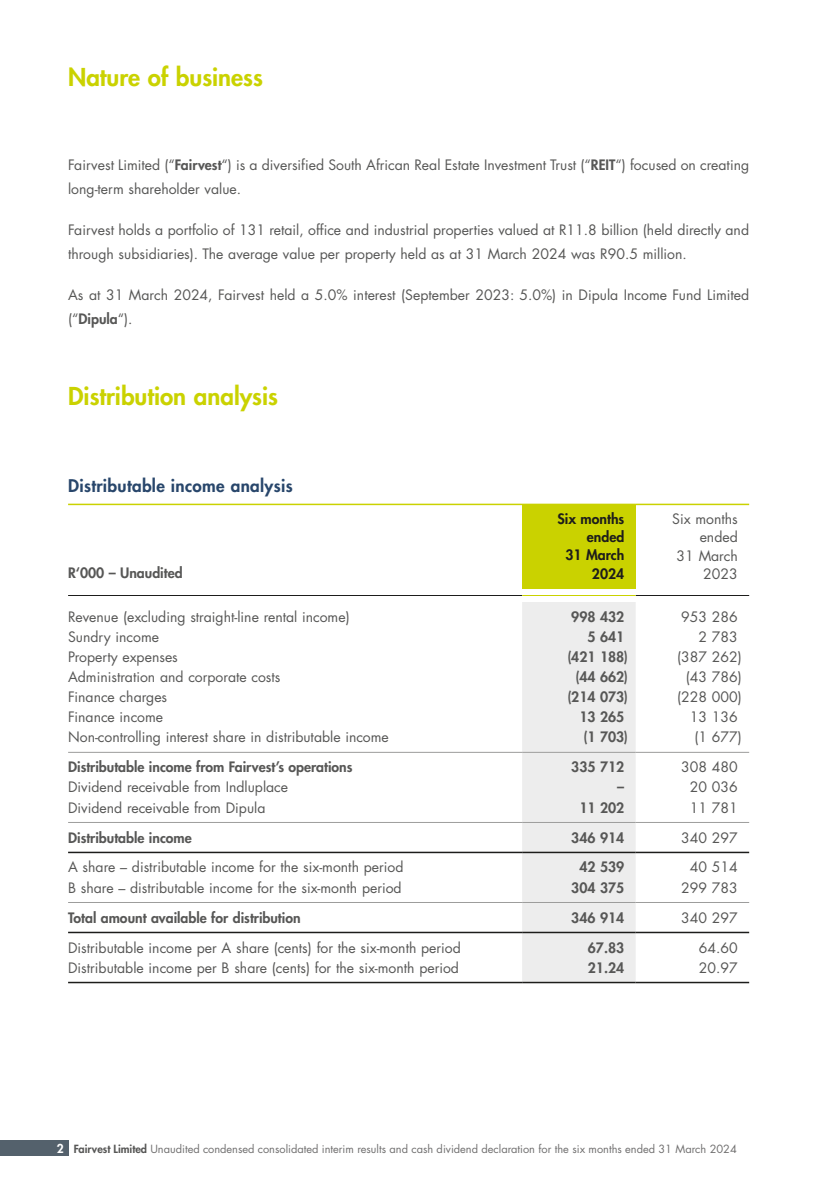
<style>
.page{position:relative;width:840px;height:1191px;background:#fff}
.page>*{position:absolute;margin:0;border:0;box-sizing:border-box;transform-origin:0 0}
.t1{font:800 24px "Futura LT Pro";color:#cad200}
.t2{font:800 17px "Futura LT Pro";letter-spacing:.02em;color:#28466b}
.t3{font:14px/24px "Futura LT Pro";color:#575756}
.t4{font:800 14px "Futura LT Pro";color:#575756}
.t5{font:800 14px/18px "Futura LT Pro";color:#1d1d1b;text-align:right}
.t6{font:11px "Futura LT Pro";color:#706f6f}
.s1{font-weight:800}
.s2{font-weight:800;font-size:12px;color:#fff}
.s3{font-weight:800;color:#575756}
</style>
<div class="page">
<div style="left:522px;top:504px;width:113px;height:84px;background:#cad200"></div>
<div style="left:522px;top:602px;width:113px;height:379px;background:#ededed"></div>
<hr style="left:68px;top:851px;width:454px;height:2px;background:#1d1d1b">
<hr style="left:522px;top:851px;width:113px;height:2px;background:#1d1d1b">
<hr style="left:635px;top:851px;width:113px;height:2px;background:#1d1d1b">
<hr style="left:68px;top:931px;width:454px;height:2px;background:#1d1d1b">
<hr style="left:522px;top:931px;width:113px;height:2px;background:#1d1d1b">
<hr style="left:635px;top:931px;width:113px;height:2px;background:#1d1d1b">
<hr style="left:68px;top:503px;width:454px;height:2px;background:#cad200">
<hr style="left:635px;top:503px;width:113px;height:2px;background:#cad200">
<hr style="left:68px;top:595px;width:454px;height:1px;background:#1d1d1b">
<hr style="left:635px;top:595px;width:113px;height:1px;background:#1d1d1b">
<hr style="left:522px;top:595px;width:113px;height:1px;background:#cad200">
<hr style="left:522px;top:503px;width:113px;height:2px;background:#cad200">
<hr style="left:68px;top:752px;width:454px;height:1px;background:#9d9d9c">
<hr style="left:522px;top:752px;width:113px;height:1px;background:#9d9d9c">
<hr style="left:635px;top:752px;width:113px;height:1px;background:#9d9d9c">
<hr style="left:68px;top:822px;width:454px;height:1px;background:#9d9d9c">
<hr style="left:522px;top:822px;width:113px;height:1px;background:#9d9d9c">
<hr style="left:635px;top:822px;width:113px;height:1px;background:#9d9d9c">
<hr style="left:68px;top:902px;width:454px;height:1px;background:#9d9d9c">
<hr style="left:522px;top:902px;width:113px;height:1px;background:#9d9d9c">
<hr style="left:635px;top:902px;width:113px;height:1px;background:#9d9d9c">
<hr style="left:68px;top:981px;width:454px;height:2px;background:#1d1d1b">
<hr style="left:522px;top:981px;width:113px;height:2px;background:#1d1d1b">
<hr style="left:635px;top:981px;width:113px;height:2px;background:#1d1d1b">
<div style="left:0;top:1140px;width:68px;height:16px;background:#54616c"></div>
<h1 class="t1" style="left:68px;top:59px;width:196px">Nature of business</h1>
<p class="t3" style="left:68px;top:153px;width:682px">Fairvest Limited (“<span class="s1">Fairvest</span>“) is a diversified South African Real Estate Investment Trust (“<span class="s1">REIT</span>“) focused on creating long-term shareholder value.</p>
<p class="t3" style="left:68px;top:218px;width:682px">Fairvest holds a portfolio of 131 retail, office and industrial properties valued at R11.8 billion (held directly and through subsidiaries). The average value per property held as at 31 March 2024 was R90.5 million.</p>
<p class="t3" style="left:68px;top:283px;width:682px">As at 31 March 2024, Fairvest held a 5.0% interest (September 2023: 5.0%) in Dipula Income Fund Limited (“<span class="s1">Dipula</span>“).</p>
<h1 class="t1" style="left:68px;top:378px;width:211px">Distribution analysis</h1>
<p class="t2" style="left:68px;top:473px;width:226px">Distributable income analysis</p>
<p class="t4" style="left:68px;top:562px;width:116px">R‘000 – Unaudited</p>
<p class="t5" style="left:557px;top:510px;width:68px">Six months ended<br>31 March<br>2024</p>
<p class="t3" style="left:671px;top:510px;width:67px;line-height:18px;text-align:right">Six months ended<br>31 March<br>2023</p>
<p class="t3" style="left:68px;top:605px;width:283px">Revenue (excluding straight-line rental income)</p>
<p class="t4" style="left:571px;top:606px;width:55px">998 432</p>
<p class="t3" style="left:681px;top:605px;width:58px">953 286</p>
<p class="t3" style="left:68px;top:625px;width:92px">Sundry income</p>
<p class="t4" style="left:587px;top:626px;width:38px">5 641</p>
<p class="t3" style="left:698px;top:625px;width:41px">2 783</p>
<p class="t3" style="left:68px;top:645px;width:111px">Property expenses</p>
<p class="t4" style="left:567px;top:646px;width:62px">(421 188)</p>
<p class="t3" style="left:676px;top:645px;width:66px">(387 262)</p>
<p class="t3" style="left:68px;top:665px;width:214px">Administration and corporate costs</p>
<p class="t4" style="left:575px;top:666px;width:54px">(44 662)</p>
<p class="t3" style="left:685px;top:665px;width:57px">(43 786)</p>
<p class="t3" style="left:68px;top:685px;width:101px">Finance charges</p>
<p class="t4" style="left:567px;top:686px;width:62px">(214 073)</p>
<p class="t3" style="left:676px;top:685px;width:66px">(228 000)</p>
<p class="t3" style="left:68px;top:705px;width:96px">Finance income</p>
<p class="t4" style="left:579px;top:706px;width:46px">13 265</p>
<p class="t3" style="left:689px;top:705px;width:49px">13 136</p>
<p class="t3" style="left:68px;top:725px;width:322px">Non-controlling interest share in distributable income</p>
<p class="t4" style="left:583px;top:726px;width:46px">(1 703)</p>
<p class="t3" style="left:694px;top:725px;width:49px">(1 677)</p>
<p class="t4" style="left:68px;top:756px;width:286px">Distributable income from Fairvest’s operations</p>
<p class="t4" style="left:571px;top:756px;width:55px">335 712</p>
<p class="t3" style="left:681px;top:755px;width:58px">308 480</p>
<p class="t3" style="left:68px;top:775px;width:221px">Dividend receivable from Indluplace</p>
<p class="t4" style="left:617px;top:776px;width:8px">–</p>
<p class="t3" style="left:689px;top:775px;width:49px">20 036</p>
<p class="t3" style="left:68px;top:795px;width:199px">Dividend receivable from Dipula</p>
<p class="t4" style="left:579px;top:796px;width:46px">11 202</p>
<p class="t3" style="left:689px;top:795px;width:49px">11 781</p>
<p class="t4" style="left:68px;top:826px;width:125px">Distributable income</p>
<p class="t4" style="left:571px;top:826px;width:55px">346 914</p>
<p class="t3" style="left:681px;top:825px;width:58px">340 297</p>
<p class="t3" style="left:68px;top:855px;width:337px">A share – distributable income for the six-month period</p>
<p class="t4" style="left:579px;top:856px;width:46px">42 539</p>
<p class="t3" style="left:689px;top:855px;width:49px">40 514</p>
<p class="t3" style="left:68px;top:875px;width:335px">B share – distributable income for the six-month period</p>
<p class="t4" style="left:571px;top:876px;width:55px">304 375</p>
<p class="t3" style="left:681px;top:875px;width:58px">299 783</p>
<p class="t4" style="left:68px;top:906px;width:234px">Total amount available for distribution</p>
<p class="t4" style="left:571px;top:906px;width:55px">346 914</p>
<p class="t3" style="left:681px;top:905px;width:58px">340 297</p>
<p class="t3" style="left:68px;top:935px;width:394px">Distributable income per A share (cents) for the six-month period</p>
<p class="t4" style="left:587px;top:936px;width:38px">67.83</p>
<p class="t3" style="left:698px;top:935px;width:40px">64.60</p>
<p class="t3" style="left:68px;top:955px;width:392px">Distributable income per B share (cents) for the six-month period</p>
<p class="t4" style="left:587px;top:956px;width:38px">21.24</p>
<p class="t3" style="left:698px;top:955px;width:40px">20.97</p>
<p class="t6" style="left:57px;top:1141px;width:681px"><span class="s2">2</span> <span class="s3">Fairvest Limited</span> Unaudited condensed consolidated interim results and cash dividend declaration for the six months ended 31 March 2024</p>
</div>
